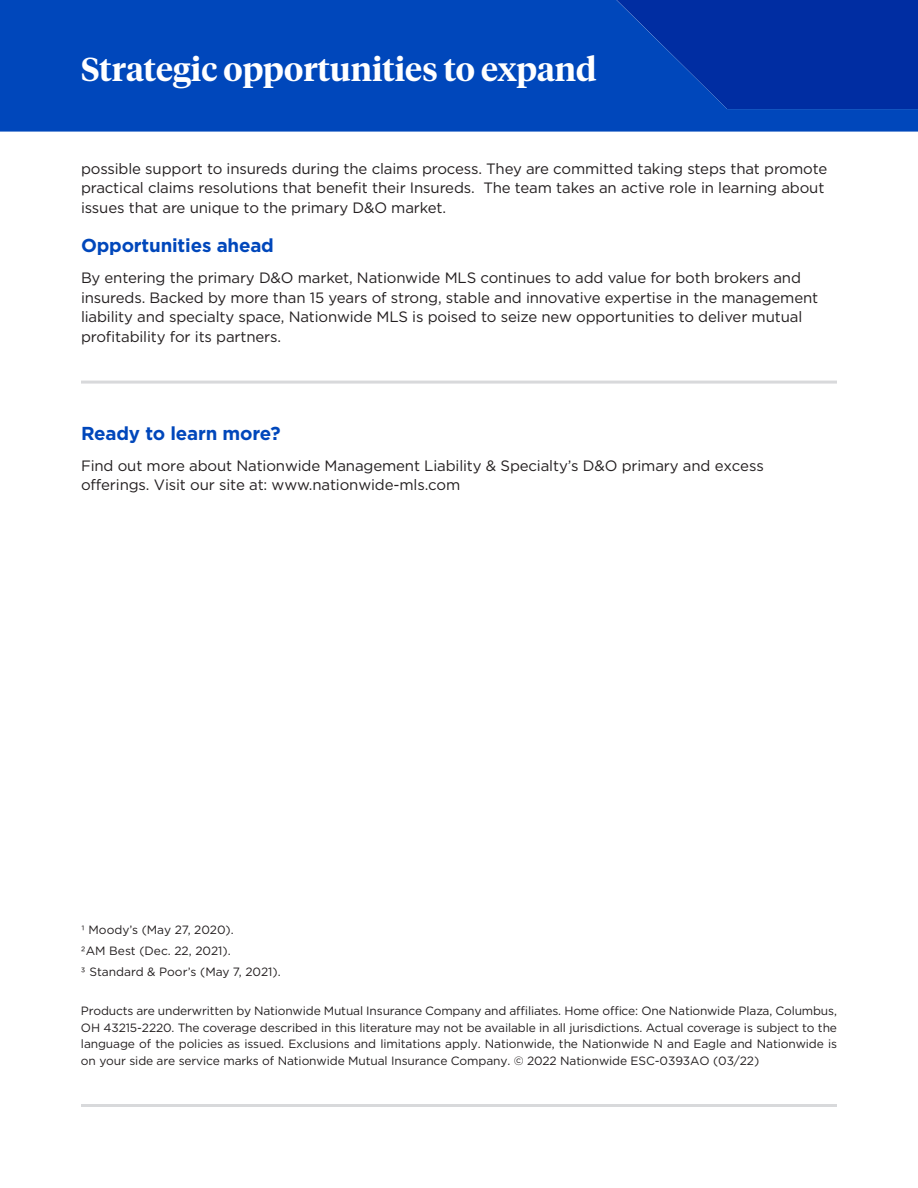
<style>
.page{position:relative;width:918px;height:1188px;background:#fff}
.page>*{position:absolute;margin:0;border:0;box-sizing:border-box;transform-origin:0 0}
.t1{font:600 33px "Tiempos Headline";color:#fff}
.t2{font:700 18.75px "Gotham";letter-spacing:-.01em;color:#0047bb}
.t3{font:15px/19.5px "Gotham";letter-spacing:-.01em;color:#231f20}
.t4{font:12px/16.5px "Gotham";letter-spacing:-.01em;color:#231f20}
</style>
<div class="page">
<hr style="left:81px;top:1104px;width:756px;height:3px;background:#d8d9db">
<hr style="left:81px;top:381px;width:756px;height:3px;background:#d8d9db">
<svg style="left:0;top:0;width:918px;height:132px;background:#0041b5"></svg>
<p class="t1" style="left:81px;top:47px;width:517px">Strategic opportunities to expand</p>
<p class="t3" style="left:81px;top:159px;width:748px">possible support to insureds during the claims process. They are committed taking steps that promote practical claims resolutions that benefit their Insureds. The team takes an active role in learning about issues that are unique to the primary D&amp;O market.</p>
<p class="t2" style="left:81px;top:233px;width:194px">Opportunities ahead</p>
<p class="t3" style="left:81px;top:268px;width:739px">By entering the primary D&amp;O market, Nationwide MLS continues to add value for both brokers and insureds. Backed by more than 15 years of strong, stable and innovative expertise in the management liability and specialty space, Nationwide MLS is poised to seize new opportunities to deliver mutual profitability for its partners.</p>
<p class="t2" style="left:81px;top:420px;width:201px">Ready to learn more?</p>
<p class="t3" style="left:81px;top:456px;width:684px">Find out more about Nationwide Management Liability &amp; Specialty’s D&amp;O primary and excess offerings. Visit our site at: www.nationwide-mls.com</p>
<p class="t4" style="left:81px;top:919px;width:201px;line-height:21px">1 Moody’s (May 27, 2020).<br>2AM Best (Dec. 22, 2021).<br>3 Standard &amp; Poor’s (May 7, 2021).</p>
<p class="t4" style="left:81px;top:1002px;width:758px;text-align:justify">Products are underwritten by Nationwide Mutual Insurance Company and affiliates. Home office: One Nationwide Plaza, Columbus, OH 43215-2220. The coverage described in this literature may not be available in all jurisdictions. Actual coverage is subject to the language of the policies as issued. Exclusions and limitations apply. Nationwide, the Nationwide N and Eagle and Nationwide is on your side are service marks of Nationwide Mutual Insurance Company. © 2022 Nationwide ESC-0393AO (03/22)</p>
</div>
